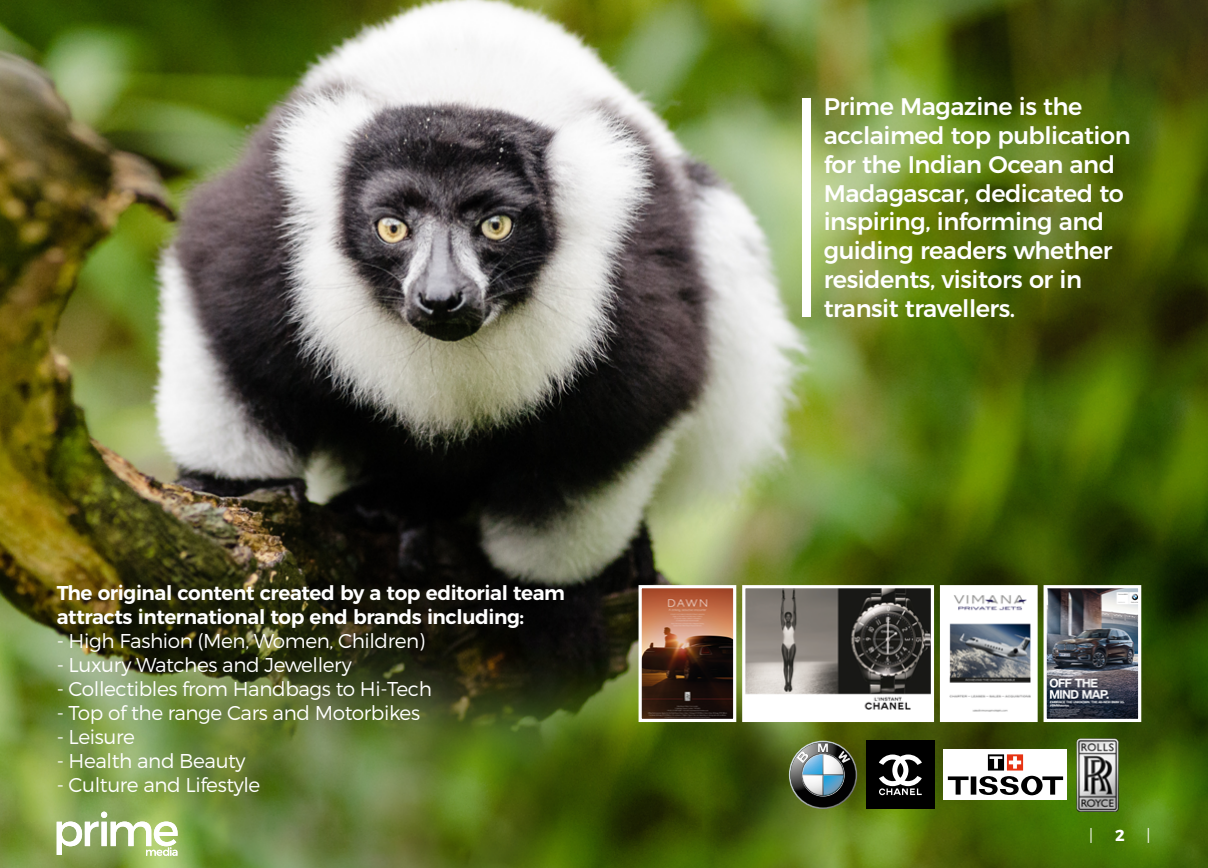
<style>
.page{position:relative;width:1208px;height:868px;background:#fff}
.page>*{position:absolute;margin:0;border:0;box-sizing:border-box;transform-origin:0 0}
.t1{font:500 24px/28.8px "Montserrat";letter-spacing:-.02em;color:#fff}
.t2{font:300 20px "Montserrat";letter-spacing:-.02em;color:#fff}
.t3{font:600 20px/24px "Montserrat";letter-spacing:-.02em;color:#fff}
.t4{font:300 16px "Montserrat";color:#fff}
.t5{font:700 16px "Montserrat";color:#fff}
</style>
<div class="page">
<img style="left:0;top:0;width:1208px;height:867px">
<img style="left:642px;top:589px;width:90px;height:129px">
<div style="left:638px;top:585px;width:98px;height:137px;border:3px solid #fff"></div>
<img style="left:1047px;top:589px;width:90px;height:129px">
<div style="left:1043px;top:585px;width:98px;height:137px;border:3px solid #fff"></div>
<img style="left:746px;top:589px;width:184px;height:129px">
<div style="left:742px;top:585px;width:192px;height:137px;border:3px solid #fff"></div>
<img style="left:944px;top:589px;width:89px;height:129px">
<img style="left:1076px;top:738px;width:43px;height:73px">
<div style="left:943px;top:749px;width:123px;height:51px;background:#fff"></div>
<svg style="left:948px;top:754px;width:115px;height:41px"></svg>
<div style="left:866px;top:740px;width:68px;height:68px;background:#000"></div>
<svg style="left:879px;top:754px;width:43px;height:41px"></svg>
<svg style="left:789px;top:740px;width:68px;height:68px;background:#67766a"></svg>
<div style="left:802px;top:98px;width:9px;height:219px;background:#fff"></div>
<svg style="left:57px;top:811px;width:121px;height:44px"></svg>
<p class="t3" style="left:57px;top:579px;width:510px">The original content created by a top editorial team attracts international top end brands including:</p>
<p class="t2" style="left:57px;top:628px;width:370px">- High Fashion (Men, Women, Children)</p>
<p class="t2" style="left:57px;top:652px;width:297px">- Luxury Watches and Jewellery</p>
<p class="t2" style="left:57px;top:676px;width:377px">- Collectibles from Handbags to Hi-Tech</p>
<p class="t2" style="left:57px;top:700px;width:365px">- Top of the range Cars and Motorbikes</p>
<p class="t2" style="left:57px;top:724px;width:80px">- Leisure</p>
<p class="t2" style="left:57px;top:748px;width:190px">- Health and Beauty</p>
<p class="t2" style="left:57px;top:772px;width:205px">- Culture and Lifestyle</p>
<p class="t1" style="left:823px;top:90px;width:308px">Prime Magazine is the acclaimed top publication for the Indian Ocean and<br>Madagascar, dedicated to inspiring, informing and guiding readers whether residents, visitors or in transit travellers.</p>
<p class="t4" style="left:1089px;top:825px;width:5px">|</p>
<p class="t5" style="left:1115px;top:825px;width:11px">2</p>
<p class="t4" style="left:1146px;top:825px;width:5px">|</p>
</div>
